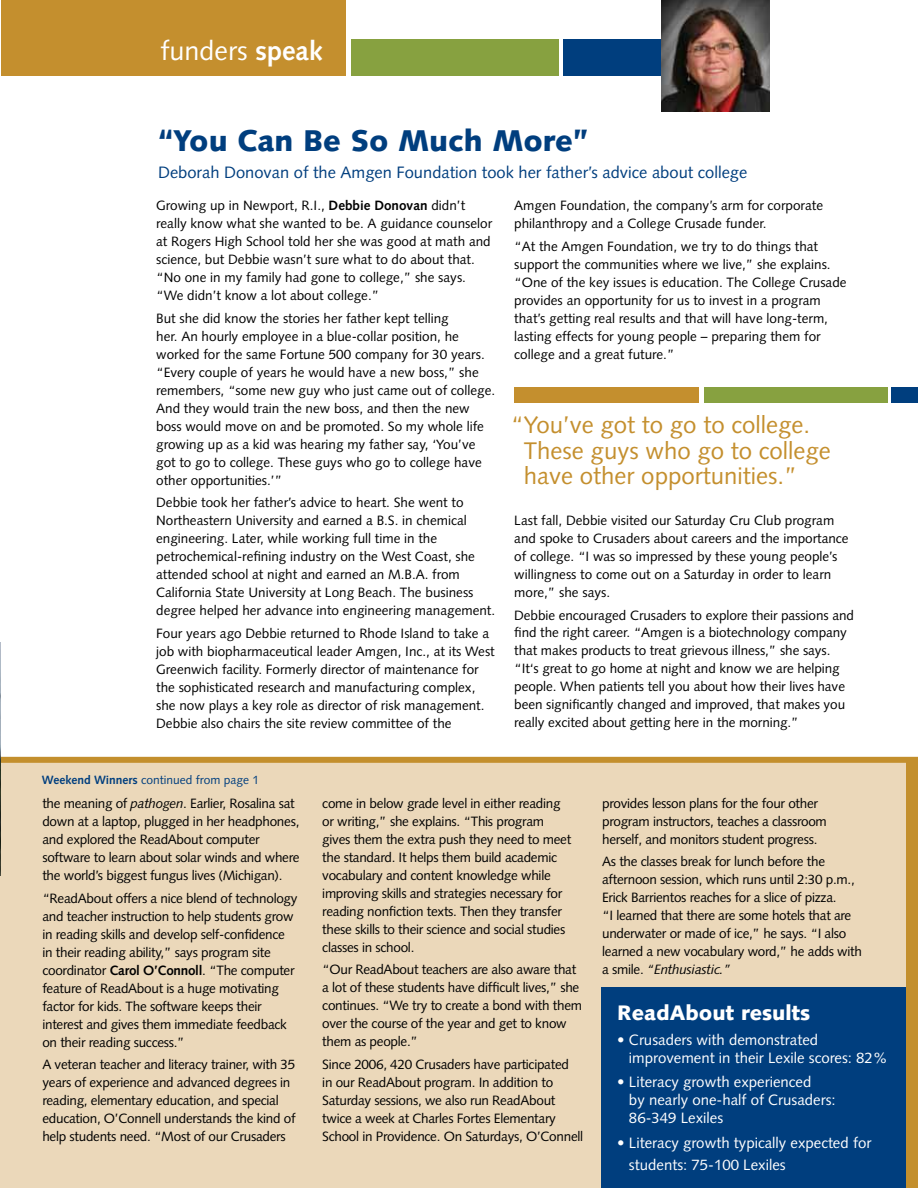
<style>
.page{position:relative;width:918px;height:1188px;background:#fff}
.page>*{position:absolute;margin:0;border:0;box-sizing:border-box;transform-origin:0 0}
.t1{font:900 30px "Syntax";color:#003e7e}
.t2{font:27px "Syntax";color:#fff}
.t3{font:24px/25.5px "Syntax";color:#c48f2e}
.t4{font:900 21px "Syntax";color:#fff}
.t5{font:16.5px "Syntax";color:#003e7e}
.t6{font:15px/18px "Syntax";color:#fff}
.t7{font:13.5px/18px "Syntax";letter-spacing:-.005em;color:#000}
.t8{font:12px "Syntax";color:#003e7e}
.s1{font-weight:700}
.s2{font-style:italic}
</style>
<div class="page">
<div style="left:0;top:758px;width:918px;height:430px;background:#ebd8ba"></div>
<div style="left:601px;top:988px;width:315px;height:200px;background:#003e7e"></div>
<div style="left:0;top:757px;width:918px;height:6px;background:#c38f2d"></div>
<div style="left:563px;top:39px;width:105px;height:36px;background:#003e7e"></div>
<div style="left:1px;top:0;width:345px;height:75px;background:#c48f2e"></div>
<div style="left:352px;top:39px;width:207px;height:36px;background:#87a140"></div>
<img style="left:662px;top:0;width:108px;height:111px">
<div style="left:891px;top:387px;width:27px;height:16px;background:#003e7e"></div>
<div style="left:514px;top:387px;width:185px;height:16px;background:#c48f2e"></div>
<div style="left:704px;top:387px;width:184px;height:16px;background:#87a140"></div>
<img style="left:0;top:643px;width:1px;height:233px">
<div style="left:906px;top:758px;width:12px;height:430px;background:#c38f2d"></div>
<h2 class="t2" style="left:161px;top:35px;width:163px">funders <span class="s1">speak</span></h2>
<h1 class="t1" style="left:158px;top:123px;width:432px">“You Can Be So Much More”</h1>
<p class="t5" style="left:158px;top:163px;width:591px">Deborah Donovan of the Amgen Foundation took her father’s advice about college</p>
<p class="t7" style="left:156px;top:197px;width:337px">Growing up in Newport, R.I ., <span class="s1">Debbie Donovan</span> didn’t really know what she wanted to be. A guidance counselor at Rogers High School told her she was good at math and science, but Debbie wasn’t sure what to do about that. “No one in my family had gone to college,” she says. “We didn’t know a lot about college.”</p>
<p class="t7" style="left:156px;top:309px;width:340px">But she did know the stories her father kept telling<br>her. An hourly employee in a blue-collar position, he worked for the same Fortune 500 company for 30 years. “Every couple of years he would have a new boss,” she remembers, “some new guy who just came out of college.<br>And they would train the new boss, and then the new boss would move on and be promoted. So my whole life growing up as a kid was hearing my father say, ‘You’ve got to go to college. These guys who go to college have other opportunities.’”</p>
<p class="t7" style="left:156px;top:494px;width:340px">Debbie took her father’s advice to heart. She went to<br>N ortheastern University and earned a B.S. in chemical engineering. Later, while working full time in the petrochemical-refining industry on the West Coast, she attended school at night and earned an M.B.A. from California State University at Long Beach. The business degree helped her advance into engineering management.</p>
<p class="t7" style="left:156px;top:624px;width:340px">Four years ago Debbie returned to Rhode I sland to take a job with biopharmaceutical leader Amgen, I nc., at its West Greenwich facility. Formerly director of maintenance for the sophisticated research and manufacturing complex, she now plays a key role as director of risk management.<br>Debbie also chairs the site review committee of the</p>
<p class="t7" style="left:514px;top:196px;width:310px">Amgen Foundation, the company’s arm for corporate philanthropy and a College Crusade funder.</p>
<p class="t7" style="left:514px;top:237px;width:334px">“At the Amgen Foundation, we try to do things that support the communities where we live,” she explains. “One of the key issues is education. The College Crusade provides an opportunity for us to invest in a program that’s getting real results and that will have long-term, lasting effects for young people – preparing them for college and a great future.”</p>
<h3 class="t3" style="left:524px;top:413px;width:308px;text-indent:-13px">“You’ve got to go to college.<br>These guys who go to college have other opportunities.”</h3>
<p class="t7" style="left:514px;top:511px;width:336px">Last fall, Debbie visited our Saturday Cru Club program and spoke to Crusaders about careers and the importance of college. “I was so impressed by these young people’s willingness to come out on a Saturday in order to learn more,” she says.</p>
<p class="t7" style="left:514px;top:606px;width:341px">Debbie encouraged Crusaders to explore their passions and find the right career. “Amgen is a biotechnology company that makes products to treat grievous illness,” she says. “It‘s great to go home at night and know we are helping people. When patients tell you about how their lives have been significantly changed and improved, that makes you really excited about getting here in the morning.”</p>
<p class="t8" style="left:42px;top:773px;width:219px"><span class="s1">Weekend Winners</span> continued from page 1</p>
<p class="t7" style="left:42px;top:795px;width:259px">the meaning of <span class="s2">pathogen</span>. Earlier, Rosalina sat down at a laptop, plugged in her headphones, and explored the ReadAbout computer software to learn about solar winds and where the world’s biggest fungus lives (Michigan).</p>
<p class="t7" style="left:42px;top:889px;width:257px">“ReadAbout offers a nice blend of technology and teacher instruction to help students grow in reading skills and develop self-confidence in their reading ability,” says program site coordinator <span class="s1">Carol O’Connoll</span>. “The computer feature of ReadAbout is a huge motivating factor for kids. The software keeps their interest and gives them immediate feedback on their reading success.”</p>
<p class="t7" style="left:42px;top:1056px;width:255px">A veteran teacher and literacy trainer, with 35 years of experience and advanced degrees in reading, elementary education, and special education, O’Connell understands the kind of help students need. “Most of our Crusaders</p>
<p class="t7" style="left:322px;top:794px;width:250px">come in below grade level in either reading or writing,” she explains. “This program gives them the extra push they need to meet the standard. It helps them build academic vocabulary and content knowledge while improving skills and strategies necessary for reading nonfiction texts. Then they transfer these skills to their science and social studies classes in school.</p>
<p class="t7" style="left:322px;top:961px;width:261px">“Our ReadAbout teachers are also aware that a lot of these students have difficult lives,” she continues. “We try to create a bond with them over the course of the year and get to know them as people.”</p>
<p class="t7" style="left:322px;top:1055px;width:262px">Since 2006, 420 Crusaders have participated<br>in our ReadAbout program. I n addition to Saturday sessions, we also run ReadAbout twice a week at Charles Fortes Elementary School in Providence. On Saturdays, O’Connell</p>
<p class="t7" style="left:602px;top:794px;width:226px">provides lesson plans for the four other program instructors, teaches a classroom herself, and monitors student progress.</p>
<p class="t7" style="left:602px;top:853px;width:261px">As the classes break for lunch before the afternoon session, which runs until 2:30 p.m., Erick Barrientos reaches for a slice of pizza.<br>“I learned that there are some hotels that are underwater or made of ice,” he says. “I also learned a new vocabulary word,” he adds with a smile. <span class="s2">“Enthusiastic.”</span></p>
<h3 class="t4" style="left:617px;top:1000px;width:195px">ReadAbout results</h3>
<p class="t6" style="left:629px;top:1030px;width:260px;text-indent:-12px">• Crusaders with demonstrated improvement in their Lexile scores: 82%</p>
<p class="t6" style="left:629px;top:1073px;width:208px;text-indent:-12px">• Literacy growth experienced<br>by nearly one-half of Crusaders:<br>86-349 Lexiles</p>
<p class="t6" style="left:629px;top:1132px;width:244px;line-height:21.6px;text-indent:-12px">• Literacy growth typically expected for students: 75-100 Lexiles</p>
</div>
